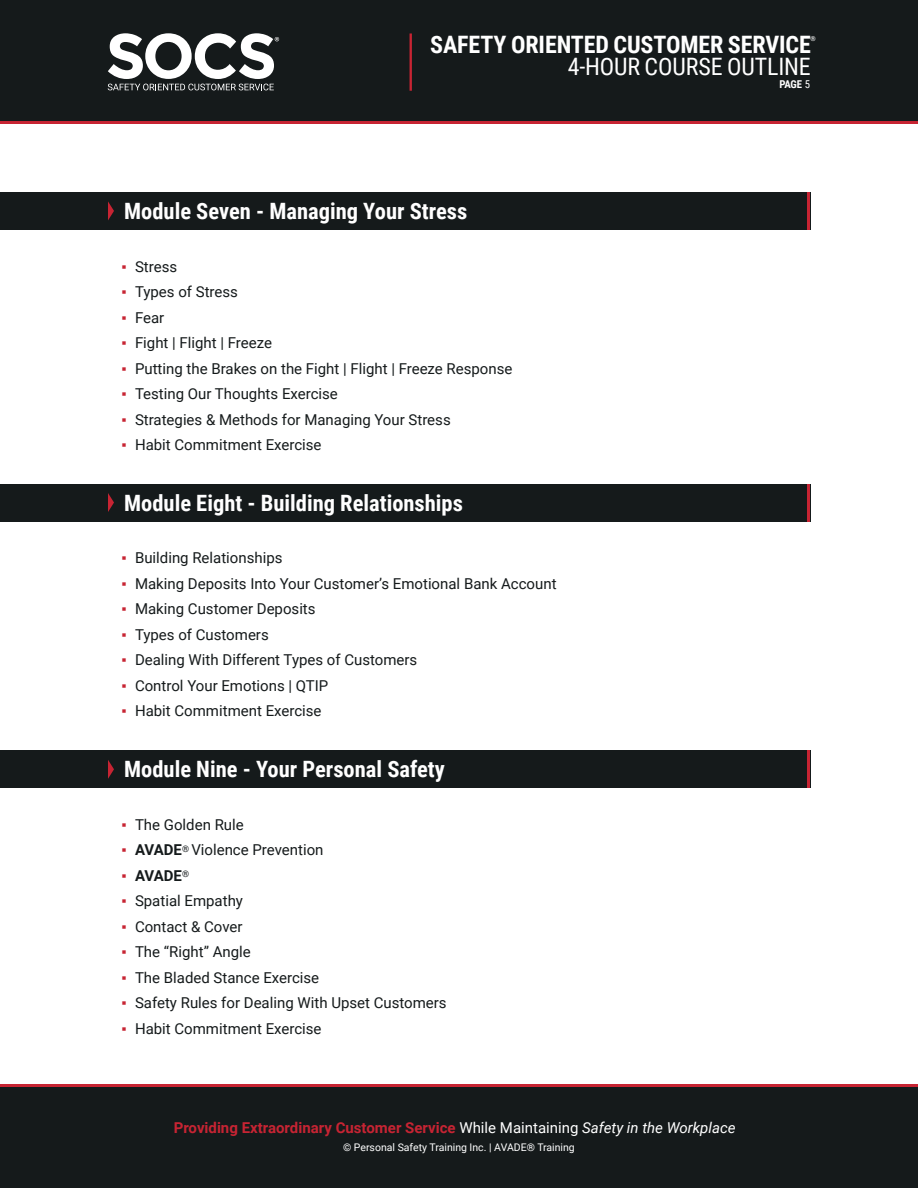
<style>
.page{position:relative;width:918px;height:1188px;background:#fff}
.page>*{position:absolute;margin:0;border:0;box-sizing:border-box;transform-origin:0 0}
.t1{font:700 24px "Roboto Condensed";letter-spacing:-.005em;color:#fff}
.t2{font:24px "Roboto Condensed";letter-spacing:-.005em;color:#fff}
.t3{font:700 22.5px "Roboto Condensed";color:#fff}
.t4{font:15px "Roboto";color:#151a1b}
.t5{font:700 15px "Roboto";color:#c72433}
.t6{font:700 15px "Roboto";letter-spacing:-.02em;color:#151a1b}
.t7{font:700 10.8px "Roboto Condensed";color:#fff}
.t8{font:10.5px "Roboto";color:#fff}
.t9{font:700 6.75px "Roboto Condensed";color:#fff}
.s1{font-weight:400}
.s2{font-family:"Arial";color:#c72433}
.s3{font-weight:700}
.s4{font-family:"Arial";font-weight:400;color:#c72433}
.s5{font-weight:400;color:#fff}
.s6{font-weight:400;font-style:italic;color:#fff}
</style>
<div class="page">
<div style="left:0;top:10px;width:918px;height:114px;background:#c72433"></div>
<div style="left:0;top:0;width:918px;height:121px;background:#151a1b"></div>
<hr style="left:410px;top:33px;width:2px;height:58px;background:#c72433">
<svg style="left:108px;top:33px;width:171px;height:57px"></svg>
<div style="left:0;top:1084px;width:918px;height:62px;background:#c72433"></div>
<div style="left:0;top:1087px;width:918px;height:101px;background:#151a1b"></div>
<div style="left:0;top:192px;width:810px;height:38px;background:#151a1b"></div>
<svg style="left:108px;top:201px;width:6px;height:19px"></svg>
<hr style="left:808px;top:192px;width:2px;height:38px;background:#c72433">
<div style="left:0;top:484px;width:810px;height:37px;background:#151a1b"></div>
<svg style="left:108px;top:493px;width:6px;height:19px"></svg>
<hr style="left:808px;top:484px;width:2px;height:37px;background:#c72433">
<div style="left:0;top:751px;width:810px;height:37px;background:#151a1b"></div>
<svg style="left:108px;top:760px;width:6px;height:19px"></svg>
<hr style="left:808px;top:751px;width:2px;height:37px;background:#c72433">
<h1 class="t1" style="left:430px;top:27px;width:382px">SAFETY ORIENTED CUSTOMER SERVICE</h1>
<h1 class="t2" style="left:568px;top:50px;width:245px">4-HOUR COURSE OUTLINE</h1>
<p class="t9" style="left:811px;top:34px;width:7px">®</p>
<p class="t7" style="left:779px;top:77px;width:32px">PAGE <span class="s1">5</span></p>
<p class="t3" style="left:124px;top:195px;width:345px">Module Seven - Managing Your Stress</p>
<p class="t4" style="left:122px;top:256px;width:57px"><span class="s2">▪</span> Stress</p>
<p class="t4" style="left:122px;top:281px;width:118px"><span class="s2">▪</span> Types of Stress</p>
<p class="t4" style="left:122px;top:307px;width:44px"><span class="s2">▪</span> Fear</p>
<p class="t4" style="left:122px;top:332px;width:152px"><span class="s2">▪</span> Fight | Flight | Freeze</p>
<p class="t4" style="left:122px;top:358px;width:392px"><span class="s2">▪</span> Putting the Brakes on the Fight | Flight | Freeze Response</p>
<p class="t4" style="left:122px;top:383px;width:218px"><span class="s2">▪</span> Testing Our Thoughts Exercise</p>
<p class="t4" style="left:122px;top:409px;width:331px"><span class="s2">▪</span> Strategies &amp; Methods for Managing Your Stress</p>
<p class="t4" style="left:122px;top:434px;width:202px"><span class="s2">▪</span> Habit Commitment Exercise</p>
<p class="t3" style="left:124px;top:487px;width:340px">Module Eight - Building Relationships</p>
<p class="t4" style="left:122px;top:547px;width:163px"><span class="s2">▪</span> Building Relationships</p>
<p class="t4" style="left:122px;top:573px;width:437px"><span class="s2">▪</span> Making Deposits Into Your Customer’s Emotional Bank Account</p>
<p class="t4" style="left:122px;top:598px;width:196px"><span class="s2">▪</span> Making Customer Deposits</p>
<p class="t4" style="left:122px;top:624px;width:149px"><span class="s2">▪</span> Types of Customers</p>
<p class="t4" style="left:122px;top:649px;width:297px"><span class="s2">▪</span> Dealing With Different Types of Customers</p>
<p class="t4" style="left:122px;top:675px;width:208px"><span class="s2">▪</span> Control Your Emotions | QTIP</p>
<p class="t4" style="left:122px;top:700px;width:202px"><span class="s2">▪</span> Habit Commitment Exercise</p>
<p class="t3" style="left:124px;top:754px;width:322px">Module Nine - Your Personal Safety</p>
<p class="t4" style="left:122px;top:814px;width:124px"><span class="s2">▪</span> The Golden Rule</p>
<p class="t4" style="left:122px;top:840px;width:204px"><span class="s2">▪</span> <span class="s3">AVADE</span><sup>®</sup> Violence Prevention</p>
<p class="t6" style="left:122px;top:865px;width:69px"><span class="s4">▪</span> AVADE<sup>®</sup></p>
<p class="t4" style="left:122px;top:891px;width:123px"><span class="s2">▪</span> Spatial Empathy</p>
<p class="t4" style="left:122px;top:916px;width:123px"><span class="s2">▪</span> Contact &amp; Cover</p>
<p class="t4" style="left:122px;top:942px;width:131px"><span class="s2">▪</span> The “Right” Angle</p>
<p class="t4" style="left:122px;top:967px;width:199px"><span class="s2">▪</span> The Bladed Stance Exercise</p>
<p class="t4" style="left:122px;top:993px;width:327px"><span class="s2">▪</span> Safety Rules for Dealing With Upset Customers</p>
<p class="t4" style="left:122px;top:1018px;width:202px"><span class="s2">▪</span> Habit Commitment Exercise</p>
<p class="t5" style="left:174px;top:1117px;width:563px">Providing Extraordinary Customer Service <span class="s5">While Maintaining</span> <span class="s6">Safety in the Workplace</span></p>
<p class="t8" style="left:343px;top:1139px;width:233px">© Personal Safety Training Inc. | AVADE® Training</p>
</div>
